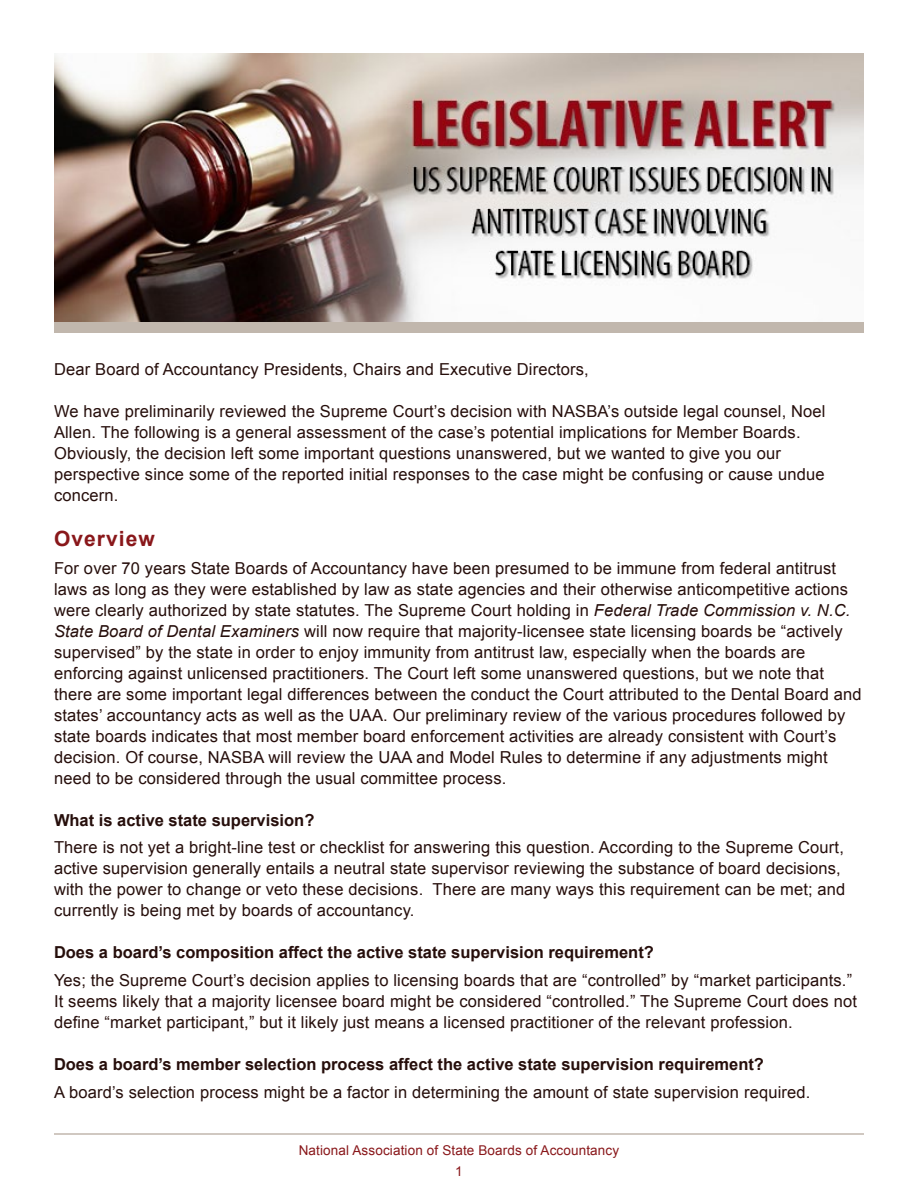
<style>
.page{position:relative;width:918px;height:1188px;background:#fff}
.page>*{position:absolute;margin:0;border:0;box-sizing:border-box;transform-origin:0 0}
.t1{font:700 21px "Arial";letter-spacing:.05em;color:#89171a}
.t2{font:16.5px/21px "Arial";letter-spacing:.01em;color:#260e0b}
.t3{font:700 16.5px "Arial";color:#260e0b}
.t4{font:13.5px/21px "Arial";letter-spacing:.01em;color:#89171a;text-align:center}
.s1{font-style:italic}
</style>
<div class="page">
<hr style="left:54px;top:1133px;width:810px;height:2px;background:#c1b7ad">
<img style="left:54px;top:54px;width:810px;height:268px">
<div style="left:54px;top:322px;width:810px;height:11px;background:#c1b7ad"></div>
<p class="t2" style="left:54px;top:359px;width:536px">Dear Board of Accountancy Presidents, Chairs and Executive Directors,</p>
<p class="t2" style="left:54px;top:401px;width:773px">We have preliminarily reviewed the Supreme Court’s decision with NASBA’s outside legal counsel, Noel Allen. The following is a general assessment of the case’s potential implications for Member Boards.<br>Obviously, the decision left some important questions unanswered, but we wanted to give you our perspective since some of the reported initial responses to the case might be confusing or cause undue concern.</p>
<p class="t1" style="left:54px;top:525px;width:102px">Overview</p>
<p class="t2" style="left:54px;top:558px;width:809px">For over 70 years State Boards of Accountancy have been presumed to be immune from federal antitrust laws as long as they were established by law as state agencies and their otherwise anticompetitive actions were clearly authorized by state statutes. The Supreme Court holding in <span class="s1">Federal Trade Commission v. N.C.<br>State Board of Dental Examiners</span> will now require that majority-licensee state licensing boards be “actively supervised” by the state in order to enjoy immunity from antitrust law, especially when the boards are enforcing against unlicensed practitioners. The Court left some unanswered questions, but we note that there are some important legal differences between the conduct the Court attributed to the Dental Board and states’ accountancy acts as well as the UAA. Our preliminary review of the various procedures followed by state boards indicates that most member board enforcement activities are already consistent with Court’s decision. Of course, NASBA will review the UAA and Model Rules to determine if any adjustments might need to be considered through the usual committee process.</p>
<p class="t3" style="left:54px;top:809px;width:262px">What is active state supervision?</p>
<p class="t2" style="left:54px;top:837px;width:793px">There is not yet a bright-line test or checklist for answering this question. According to the Supreme Court, active supervision generally entails a neutral state supervisor reviewing the substance of board decisions, with the power to change or veto these decisions. There are many ways this requirement can be met; and currently is being met by boards of accountancy.</p>
<p class="t3" style="left:54px;top:942px;width:601px">Does a board’s composition affect the active state supervision requirement?</p>
<p class="t2" style="left:54px;top:970px;width:805px">Yes; the Supreme Court’s decision applies to licensing boards that are “controlled” by “market participants.”<br>It seems likely that a majority licensee board might be considered “controlled.” The Supreme Court does not define “market participant,” but it likely just means a licensed practitioner of the relevant profession.</p>
<p class="t3" style="left:54px;top:1054px;width:712px">Does a board’s member selection process affect the active state supervision requirement?</p>
<p class="t2" style="left:54px;top:1082px;width:758px">A board’s selection process might be a factor in determining the amount of state supervision required.</p>
<p class="t4" style="left:299px;top:1140px;width:322px">National Association of State Boards of Accountancy<br>1</p>
</div>
